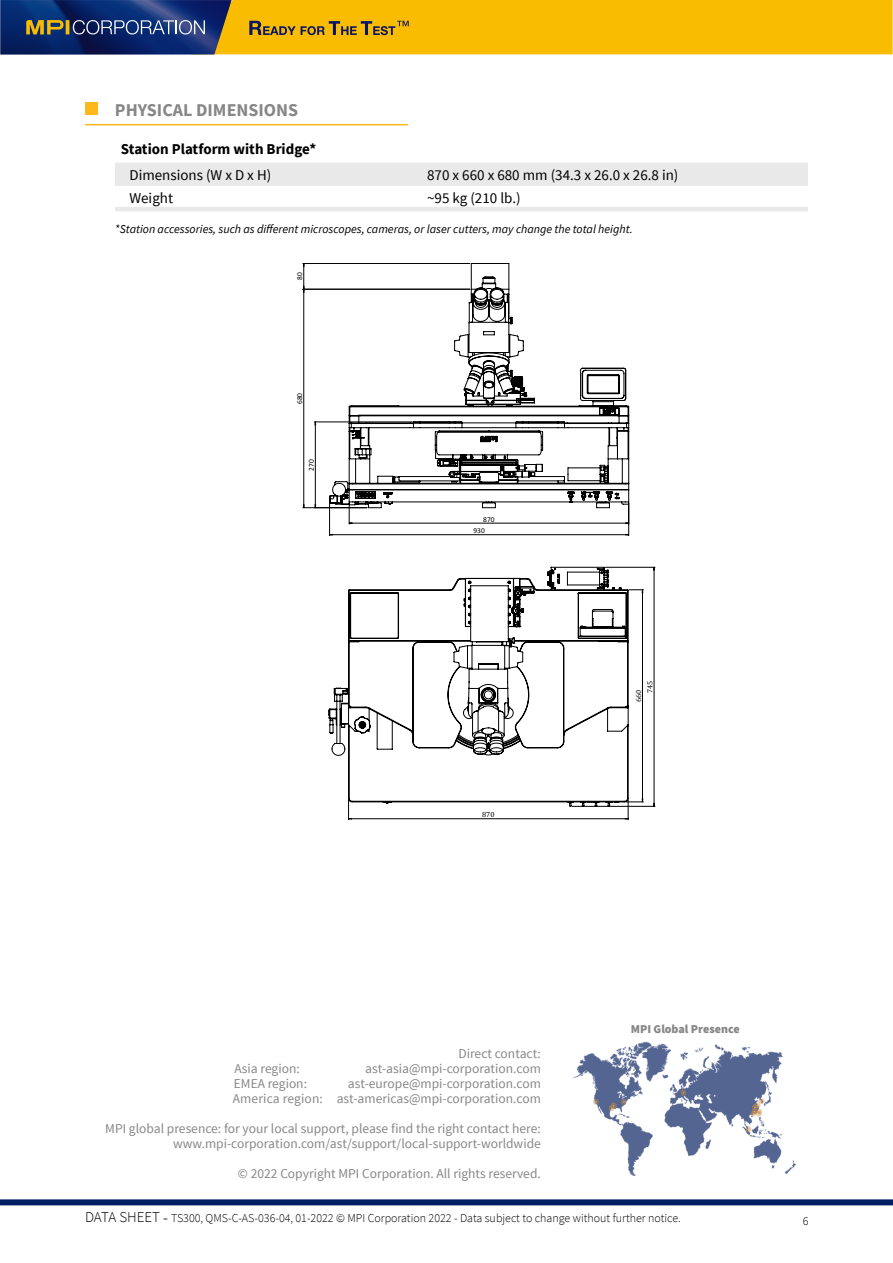
<style>
.page{position:relative;width:893px;height:1263px;background:#fff}
.page>*{position:absolute;margin:0;border:0;box-sizing:border-box;transform-origin:0 0}
.t1{font:700 18px "Source Sans Pro";color:#878787}
.t2{font:15px "Source Sans Pro";color:#000}
.t3{font:700 15px "Source Sans Pro";color:#000}
.t4{font:13.5px/15px "Source Sans Pro";color:#878787;text-align:right}
.t5{font:300 12px "Source Sans Pro";color:#000}
.t6{font:italic 12px "Source Sans Pro";color:#000}
.t7{font:900 12px "Source Sans Pro";color:#878787}
.t8{font:7.5px/11.6px "Calibri";color:#000}
.t9{font:7.5px/11.6px "Cambria";color:#000}
.s1{font-size:15px}
.s2{font-size:16.5px}
</style>
<div class="page">
<img style="left:573px;top:1041px;width:223px;height:135px">
<svg style="left:0;top:0;width:893px;height:54px;background:#bf981d"></svg>
<div style="left:0;top:1199px;width:893px;height:6px;background:#001e62"></div>
<hr style="left:303px;top:263px;width:167px;height:1px;background:#000">
<svg style="left:471px;top:264px;width:1px;height:13px"></svg>
<hr style="left:471px;top:263px;width:38px;height:1px;background:#000">
<svg style="left:509px;top:263px;width:1px;height:14px"></svg>
<hr style="left:349px;top:523px;width:280px;height:1px;background:#000">
<hr style="left:329px;top:502px;width:1px;height:34px;background:#000">
<hr style="left:628px;top:503px;width:1px;height:33px;background:#000">
<hr style="left:330px;top:534px;width:299px;height:1px;background:#000">
<hr style="left:314px;top:422px;width:98px;height:1px;background:#000">
<hr style="left:315px;top:422px;width:1px;height:86px;background:#000">
<hr style="left:303px;top:507px;width:64px;height:1px;background:#000">
<hr style="left:303px;top:289px;width:167px;height:1px;background:#000">
<hr style="left:303px;top:289px;width:1px;height:219px;background:#000">
<svg style="left:349px;top:508px;width:3px;height:15px"></svg>
<svg style="left:303px;top:264px;width:1px;height:25px"></svg>
<svg style="left:329px;top:277px;width:300px;height:231px"></svg>
<hr style="left:572px;top:806px;width:83px;height:1px;background:#000">
<hr style="left:605px;top:567px;width:50px;height:1px;background:#000">
<hr style="left:654px;top:567px;width:1px;height:239px;background:#000">
<hr style="left:349px;top:818px;width:279px;height:1px;background:#000">
<hr style="left:642px;top:590px;width:1px;height:212px;background:#000">
<svg style="left:348px;top:807px;width:3px;height:13px"></svg>
<svg style="left:629px;top:589px;width:14px;height:4px"></svg>
<svg style="left:625px;top:799px;width:18px;height:21px"></svg>
<svg style="left:329px;top:567px;width:299px;height:240px"></svg>
<svg style="left:514px;top:621px;width:7px;height:6px"></svg>
<hr style="left:85px;top:124px;width:323px;height:1px;background:#ffb81c">
<div style="left:85px;top:102px;width:13px;height:13px;background:#ffb81c"></div>
<div style="left:115px;top:163px;width:693px;height:23px;background:#e9e9e9"></div>
<hr style="left:115px;top:207px;width:298px;height:4px;background:#e9e9e9">
<hr style="left:413px;top:207px;width:395px;height:4px;background:#e9e9e9">
<h1 class="t1" style="left:115px;top:97px;width:185px">PHYSICAL DIMENSIONS</h1>
<p class="t3" style="left:121px;top:139px;width:197px">Station Platform with Bridge*</p>
<p class="t2" style="left:129px;top:166px;width:143px">Dimensions (W x D x H)</p>
<p class="t2" style="left:427px;top:166px;width:253px">870 x 660 x 680 mm (34.3 x 26.0 x 26.8 in)</p>
<p class="t2" style="left:129px;top:189px;width:45px">Weight</p>
<p class="t2" style="left:427px;top:189px;width:95px">~95 kg (210 lb.)</p>
<p class="t6" style="left:115px;top:222px;width:519px">*Station accessories, such as different microscopes, cameras, or laser cutters, may change the total height.</p>
<p class="t8" style="left:294px;top:280px;width:9px;rotate:-90deg">80</p>
<p class="t8" style="left:294px;top:404px;width:13px;rotate:-90deg">680</p>
<p class="t8" style="left:306px;top:470px;width:13px;rotate:-90deg">270</p>
<p class="t8" style="left:473px;top:513px;width:23px;text-indent:10px">870<br>930</p>
<p class="t9" style="left:482px;top:809px;width:14px">870</p>
<p class="t9" style="left:633px;top:693px;width:14px;text-indent:-9px;rotate:-90deg">660<br>745</p>
<p class="t4" style="left:458px;top:1046px;width:84px">Direct contact:</p>
<p class="t7" style="left:631px;top:1021px;width:110px">MPI Global Presence</p>
<p class="t4" style="left:235px;top:1061px;width:67px">Asia region:</p>
<p class="t4" style="left:365px;top:1061px;width:177px">ast-asia@mpi-corporation.com</p>
<p class="t4" style="left:234px;top:1076px;width:75px">EMEA region:</p>
<p class="t4" style="left:233px;top:1076px;width:309px">ast-europe@mpi-corporation.com<br>America region: ast-americas@mpi-corporation.com</p>
<p class="t4" style="left:105px;top:1121px;width:437px">MPI global presence: for your local support, please find the right contact here: www.mpi-corporation.com/ast/support/local-support-worldwide</p>
<p class="t4" style="left:238px;top:1166px;width:304px">© 2022 Copyright MPI Corporation. All rights reserved.</p>
<p class="t5" style="left:85px;top:1210px;width:597px"><span class="s1">DATA SHEET</span> <span class="s2">-</span> TS300, QMS-C-AS-036-04, 01-2022 © MPI Corporation 2022 - Data subject to change without further notice.</p>
<p class="t5" style="left:803px;top:1214px;width:7px">6</p>
</div>
